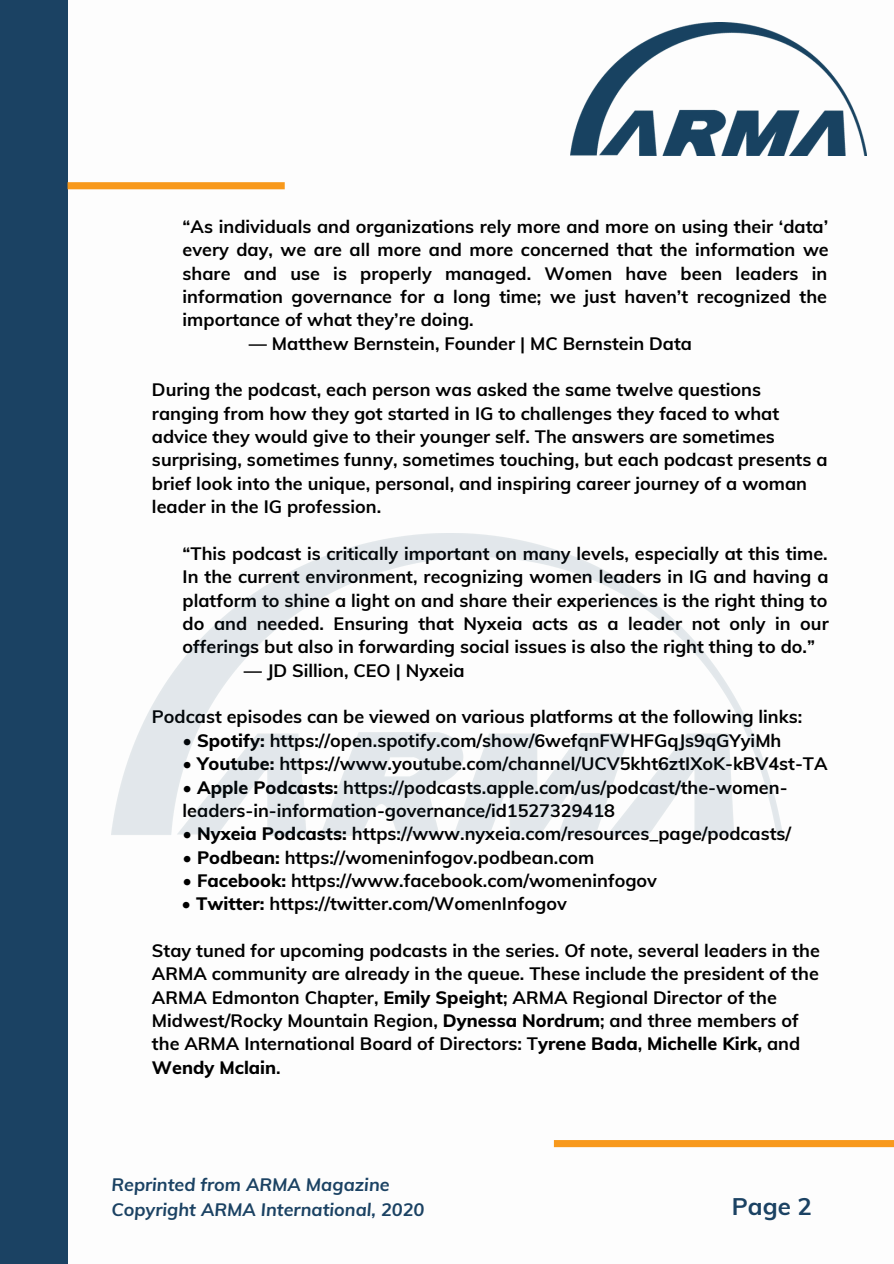
<style>
.page{position:relative;width:894px;height:1264px;background:#fff}
.page>*{position:absolute;margin:0;border:0;box-sizing:border-box;transform-origin:0 0}
.t1{font:700 24px "Muli";color:#1b4263}
.t2{font:700 18px/23.4px "Muli";color:#000}
.t3{font:italic 700 18px/25.2px "Muli";color:#1b4263}
.s1{font-weight:800}
</style>
<div class="page">
<div style="left:0;top:0;width:68px;height:1263px;background:#1b4263"></div>
<img style="left:570px;top:23px;width:296px;height:133px">
<svg style="left:553px;top:1140px;width:340px;height:7px;background:#f8991e"></svg>
<svg style="left:68px;top:182px;width:217px;height:7px;background:#f89b22"></svg>
<img style="left:112px;top:533px;width:670px;height:302px">
<p class="t2" style="left:182px;top:214px;width:647px;text-align:justify">“As individuals and organizations rely more and more on using their ‘data’ every day, we are all more and more concerned that the information we share and use is properly managed. Women have been leaders in information governance for a long time; we just haven’t recognized the importance of what they’re doing.</p>
<p class="t2" style="left:249px;top:331px;width:444px">— Matthew Bernstein, Founder | MC Bernstein Data</p>
<p class="t2" style="left:152px;top:378px;width:677px">During the podcast, each person was asked the same twelve questions ranging from how they got started in IG to challenges they faced to what advice they would give to their younger self. The answers are sometimes surprising, sometimes funny, sometimes touching, but each podcast presents a brief look into the unique, personal, and inspiring career journey of a woman leader in the IG profession.</p>
<p class="t2" style="left:182px;top:541px;width:647px;text-align:justify">“This podcast is critically important on many levels, especially at this time.<br>In the current environment, recognizing women leaders in IG and having a platform to shine a light on and share their experiences is the right thing to do and needed. Ensuring that Nyxeia acts as a leader not only in our offerings but also in forwarding social issues is also the right thing to do.”</p>
<p class="t2" style="left:244px;top:658px;width:222px">— JD Sillion, CEO | Nyxeia</p>
<p class="t2" style="left:152px;top:705px;width:651px">Podcast episodes can be viewed on various platforms at the following links:</p>
<p class="t2" style="left:182px;top:728px;width:600px">• <span class="s1">Spotify:</span> https://open.spotify.com/show/6wefqnFWHFGqJs9qGYyiMh</p>
<p class="t2" style="left:182px;top:751px;width:646px">• <span class="s1">Youtube:</span> https://www.youtube.com/channel/UCV5kht6ztIXoK-kBV4st-TA</p>
<p class="t2" style="left:182px;top:775px;width:606px">• <span class="s1">Apple Podcasts:</span> https://podcasts.apple.com/us/podcast/the-women&shy;leaders-in-information-governance/id1527329418</p>
<p class="t2" style="left:182px;top:821px;width:610px">• <span class="s1">Nyxeia Podcasts:</span> https://www.nyxeia.com/resources_page/podcasts/</p>
<p class="t2" style="left:182px;top:845px;width:413px">• <span class="s1">Podbean:</span> https://womeninfogov.podbean.com</p>
<p class="t2" style="left:182px;top:868px;width:475px">• <span class="s1">Facebook:</span> https://www.facebook.com/womeninfogov</p>
<p class="t2" style="left:181px;top:891px;width:386px">• <span class="s1">Twitter:</span> https://twitter.com/WomenInfogov</p>
<p class="t2" style="left:152px;top:938px;width:669px">Stay tuned for upcoming podcasts in the series. Of note, several leaders in the ARMA community are already in the queue. These include the president of the ARMA Edmonton Chapter, <span class="s1">Emily Speight</span>; ARMA Regional Director of the Midwest/Rocky Mountain Region, <span class="s1">Dynessa Nordrum</span>; and three members of the ARMA International Board of Directors: T<span class="s1">yrene Bada</span>, <span class="s1">Michelle Kirk,</span> and <span class="s1">Wendy Mclain</span>.</p>
<p class="t3" style="left:111px;top:1171px;width:314px">Reprinted from ARMA Magazine<br>Copyright ARMA International, 2020</p>
<h1 class="t1" style="left:731px;top:1190px;width:81px">Page 2</h1>
</div>
